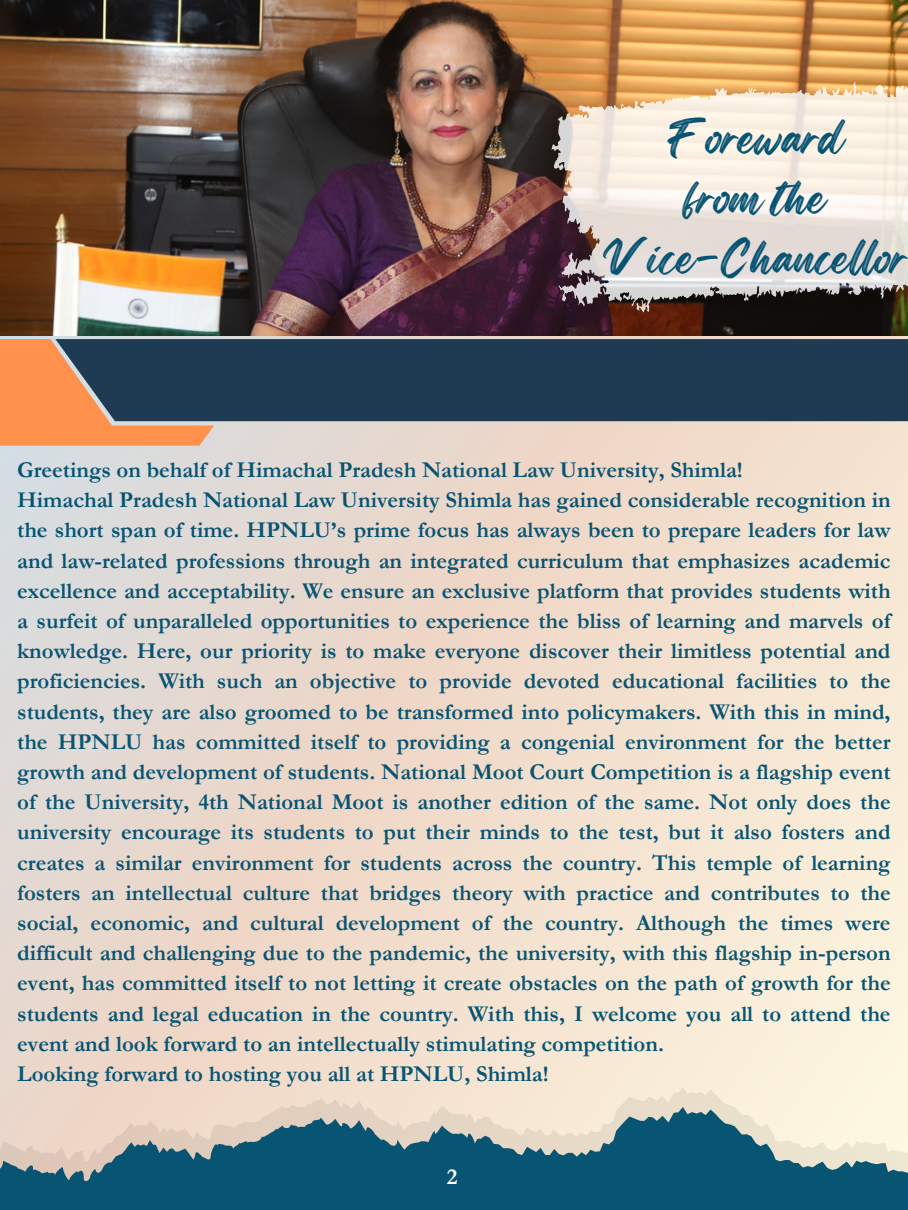
<style>
.page{position:relative;width:908px;height:1210px;background:#fff}
.page>*{position:absolute;margin:0;border:0;box-sizing:border-box;transform-origin:0 0}
.t1{font:42.84px "Regular Brush";color:#085473}
.t2{font:700 22.89px "Garamond";color:#fefefe}
.t3{font:700 22.75px/30.2px "Garamond";color:#085473;text-align:justify}
</style>
<div class="page">
<div style="left:0;top:0;width:907px;height:1210px;background:linear-gradient(to right,#e1d4ce,#fbe8d2)"></div>
<div style="left:214px;top:339px;width:693px;height:82px;background:#1f3a53"></div>
<svg style="left:0;top:339px;width:214px;height:107px;background:#956c56"></svg>
<svg style="left:0;top:1087px;width:907px;height:20px;background:#f3e3d0"></svg>
<svg style="left:0;top:1107px;width:907px;height:103px;background:#5c8693"></svg>
<img style="left:0;top:0;width:907px;height:336px">
<svg style="left:551px;top:68px;width:356px;height:253px;background:#d1c0b2"></svg>
<p class="t1" style="left:666px;top:103px;width:179px">Foreward</p>
<p class="t1" style="left:684px;top:163px;width:143px">from the</p>
<p class="t1" style="left:602px;top:223px;width:307px">Vice-Chancellor</p>
<p class="t3" style="left:17px;top:455px;width:727px">Greetings on behalf of Himachal Pradesh National Law University, Shimla!</p>
<p class="t3" style="left:17px;top:485px;width:874px">Himachal Pradesh National Law University Shimla has gained considerable recognition in the short span of time. HPNLU’s prime focus has always been to prepare leaders for law and law-related professions through an integrated curriculum that emphasizes academic excellence and acceptability. We ensure an exclusive platform that provides students with a surfeit of unparalleled opportunities to experience the bliss of learning and marvels of knowledge. Here, our priority is to make everyone discover their limitless potential and proficiencies. With such an objective to provide devoted educational facilities to the students, they are also groomed to be transformed into policymakers. With this in mind, the HPNLU has committed itself to providing a congenial environment for the better growth and development of students. National Moot Court Competition is a flagship event of the University, 4th National Moot is another edition of the same. Not only does the university encourage its students to put their minds to the test, but it also fosters and creates a similar environment for students across the country. This temple of learning fosters an intellectual culture that bridges theory with practice and contributes to the social, economic, and cultural development of the country. Although the times were difficult and challenging due to the pandemic, the university, with this flagship in-person event, has committed itself to not letting it create obstacles on the path of growth for the students and legal education in the country. With this, I welcome you all to attend the event and look forward to an intellectually stimulating competition.</p>
<p class="t3" style="left:17px;top:1059px;width:533px">Looking forward to hosting you all at HPNLU, Shimla!</p>
<p class="t2" style="left:447px;top:1164px;width:12px">2</p>
</div>
